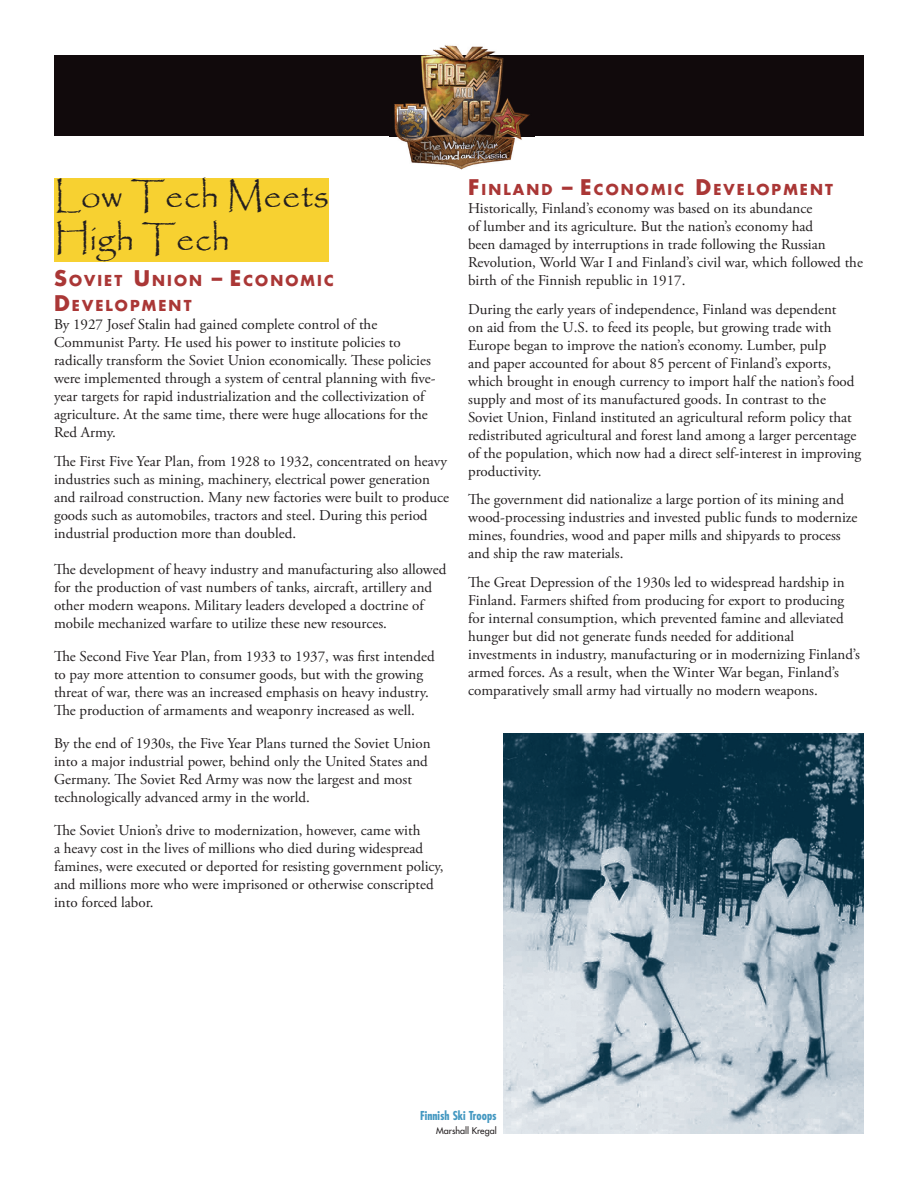
<style>
.page{position:relative;width:918px;height:1188px;background:#fff}
.page>*{position:absolute;margin:0;border:0;box-sizing:border-box;transform-origin:0 0}
.t1{font:36px/43.2px "Papyrus";color:#231f20}
.t2{font:15px/18px "Adobe Garamond Pro";color:#231f20}
.t3{font:700 14.7px/25.2px "Futura Std";letter-spacing:.145em;color:#aa3736}
.t4{font:700 condensed 12px "Futura Std";color:#4498c1}
.t5{font:500 9px "Futura Std";color:#231f20}
.s1{font-size:21px}
</style>
<div class="page">
<div style="left:54px;top:55px;width:810px;height:81px;background:#110a0c"></div>
<img style="left:431px;top:45px;width:65px;height:10px">
<img style="left:390px;top:136px;width:144px;height:34px">
<img style="left:394px;top:55px;width:136px;height:81px">
<div style="left:54px;top:179px;width:274px;height:83px;background:#f7d131"></div>
<img style="left:504px;top:734px;width:360px;height:400px">
<h1 class="t1" style="left:54px;top:173px;width:277px">Low Tech Meets<br>High Tech</h1>
<p class="t3" style="left:54px;top:268px;width:281px"><span class="s1">S</span>OVIET <span class="s1">U</span>NION <span class="s1">– E</span>CONOMIC<br><span class="s1">D</span>EVELOPMENT</p>
<p class="t2" style="left:54px;top:316px;width:383px">By 1927 Josef Stalin had gained complete control of the Communist Party. He used his power to institute policies to radically transform the Soviet Union economically. These policies were implemented through a system of central planning with five&shy;year targets for rapid industrialization and the collectivization of agriculture. At the same time, there were huge allocations for the Red Army.</p>
<p class="t2" style="left:54px;top:453px;width:397px">The First Five Year Plan, from 1928 to 1932, concentrated on heavy industries such as mining, machinery, electrical power generation and railroad construction. Many new factories were built to produce goods such as automobiles, tractors and steel. During this period industrial production more than doubled.</p>
<p class="t2" style="left:54px;top:561px;width:394px">The development of heavy industry and manufacturing also allowed for the production of vast numbers of tanks, aircraft, artillery and other modern weapons. Military leaders developed a doctrine of mobile mechanized warfare to utilize these new resources.</p>
<p class="t2" style="left:54px;top:648px;width:382px">The Second Five Year Plan, from 1933 to 1937, was first intended to pay more attention to consumer goods, but with the growing threat of war, there was an increased emphasis on heavy industry.<br>The production of armaments and weaponry increased as well.</p>
<p class="t2" style="left:54px;top:735px;width:378px">By the end of 1930s, the Five Year Plans turned the Soviet Union into a major industrial power, behind only the United States and Germany. The Soviet Red Army was now the largest and most technologically advanced army in the world.</p>
<p class="t2" style="left:54px;top:822px;width:391px">The Soviet Union’s drive to modernization, however, came with<br>a heavy cost in the lives of millions who died during widespread famines, were executed or deported for resisting government policy, and millions more who were imprisoned or otherwise conscripted into forced labor.</p>
<p class="t3" style="left:468px;top:176px;width:366px"><span class="s1">F</span>INLAND <span class="s1">– E</span>CONOMIC <span class="s1">D</span>EVELOPMENT</p>
<p class="t2" style="left:468px;top:200px;width:396px">Historically, Finland’s economy was based on its abundance<br>of lumber and its agriculture. But the nation’s economy had<br>been damaged by interruptions in trade following the Russian Revolution, World War I and Finland’s civil war, which followed the birth of the Finnish republic in 1917.</p>
<p class="t2" style="left:468px;top:300px;width:395px">During the early years of independence, Finland was dependent<br>on aid from the U.S. to feed its people, but growing trade with Europe began to improve the nation’s economy. Lumber, pulp<br>and paper accounted for about 85 percent of Finland’s exports, which brought in enough currency to import half the nation’s food supply and most of its manufactured goods. In contrast to the Soviet Union, Finland instituted an agricultural reform policy that redistributed agricultural and forest land among a larger percentage of the population, which now had a direct self-interest in improving productivity.</p>
<p class="t2" style="left:468px;top:491px;width:391px">The government did nationalize a large portion of its mining and wood-processing industries and invested public funds to modernize mines, foundries, wood and paper mills and shipyards to process and ship the raw materials.</p>
<p class="t2" style="left:468px;top:574px;width:393px">The Great Depression of the 1930s led to widespread hardship in Finland. Farmers shifted from producing for export to producing for internal consumption, which prevented famine and alleviated hunger but did not generate funds needed for additional investments in industry, manufacturing or in modernizing Finland’s armed forces. As a result, when the Winter War began, Finland’s comparatively small army had virtually no modern weapons.</p>
<p class="t4" style="left:420px;top:1108px;width:78px">Finnish Ski Troops</p>
<p class="t5" style="left:436px;top:1125px;width:62px">Marshall Kregal</p>
</div>
